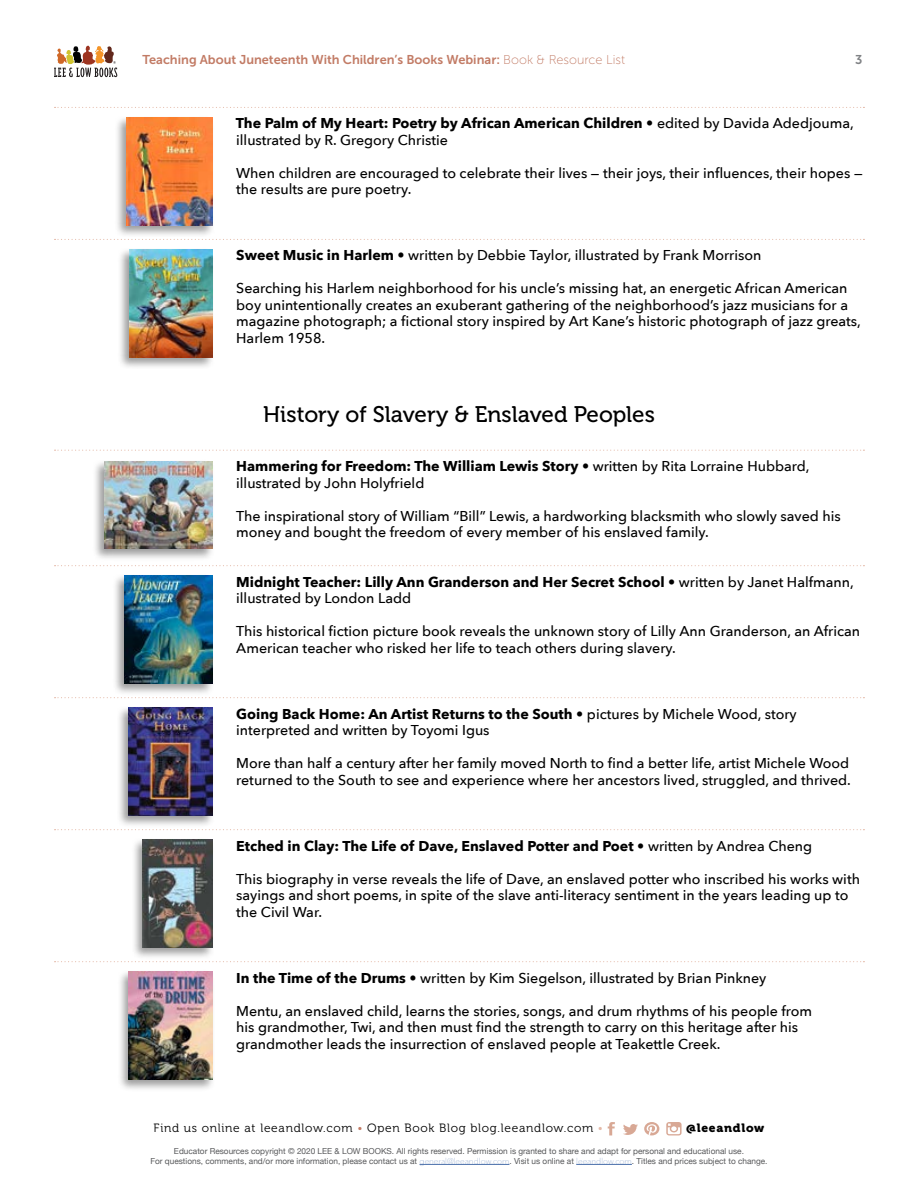
<style>
.page{position:relative;width:918px;height:1188px;background:#fff}
.page>*{position:absolute;margin:0;border:0;box-sizing:border-box;transform-origin:0 0}
.t1{font:22.5px "Museo 500";color:#000}
.t2{font:500 14.25px/16.5px "Avenir Next";color:#000}
.t3{font:700 14.25px/16.5px "Avenir Next";color:#000}
.t4{font:12.75px "Museo Sans 700";color:#c27b65}
.t5{font:12.75px "Museo Sans 700";color:#808285}
.t6{font:12px "Museo 300";letter-spacing:.06em;color:#000}
.t7{font:12px "Museo 900";letter-spacing:.06em;color:#000}
.t8{font:8.25px/9.9px "Helvetica Neue";color:#58595b;text-align:center}
.s1{font-family:"Museo Sans 100"}
.s2{font-weight:700}
.s3{font-weight:500}
.s4{font-family:"Museo 100";color:#c27b65}
.s5{font-family:"Museo 100";color:#e4baa9}
.s6{font-family:"Avenir Next";font-weight:200;color:#4f73ad}
</style>
<div class="page">
<hr style="left:420px;top:1164px;width:89px;height:1px;background:#4f73ad">
<hr style="left:576px;top:1164px;width:56px;height:1px;background:#4f73ad">
<svg style="left:54px;top:46px;width:63px;height:31px"></svg>
<svg style="left:55px;top:107px;width:809px;height:1px"></svg>
<svg style="left:55px;top:239px;width:809px;height:1px"></svg>
<svg style="left:55px;top:450px;width:809px;height:1px"></svg>
<svg style="left:55px;top:565px;width:809px;height:1px"></svg>
<svg style="left:55px;top:697px;width:809px;height:1px"></svg>
<svg style="left:55px;top:829px;width:809px;height:1px"></svg>
<svg style="left:55px;top:961px;width:809px;height:1px"></svg>
<div style="left:114px;top:115px;width:101px;height:122px;background:#000;opacity:.39"></div>
<img style="left:126px;top:117px;width:86px;height:108px">
<div style="left:117px;top:247px;width:98px;height:122px;background:#000;opacity:.39"></div>
<img style="left:129px;top:249px;width:83px;height:108px">
<div style="left:92px;top:459px;width:123px;height:102px;background:#000;opacity:.39"></div>
<img style="left:104px;top:462px;width:108px;height:87px">
<div style="left:113px;top:573px;width:102px;height:122px;background:#000;opacity:.39"></div>
<img style="left:124px;top:575px;width:88px;height:108px">
<div style="left:117px;top:705px;width:99px;height:122px;background:#000;opacity:.39"></div>
<img style="left:128px;top:707px;width:84px;height:108px">
<div style="left:131px;top:837px;width:84px;height:122px;background:#000;opacity:.39"></div>
<img style="left:143px;top:839px;width:69px;height:108px">
<div style="left:117px;top:969px;width:98px;height:122px;background:#000;opacity:.39"></div>
<img style="left:129px;top:971px;width:83px;height:108px">
<svg style="left:666px;top:1122px;width:16px;height:13px"></svg>
<svg style="left:608px;top:1122px;width:7px;height:13px"></svg>
<svg style="left:623px;top:1124px;width:15px;height:11px"></svg>
<svg style="left:644px;top:1122px;width:15px;height:13px"></svg>
<p class="t4" style="left:142px;top:52px;width:484px">Teaching About Juneteenth With Children’s Books Webinar: <span class="s1">Book &amp; Resource List</span></p>
<p class="t5" style="left:855px;top:52px;width:9px">3</p>
<p class="t2" style="left:236px;top:115px;width:619px"><span class="s2">The Palm of My Heart: Poetry by African American Children</span> • edited by Davida Adedjouma, illustrated by R. Gregory Christie</p>
<p class="t2" style="left:236px;top:164px;width:628px">When children are encouraged to celebrate their lives — their joys, their influences, their hopes — the results are pure poetry.</p>
<p class="t2" style="left:236px;top:247px;width:527px"><span class="s2">Sweet Music in Harlem</span> • written by Debbie Taylor, illustrated by Frank Morrison</p>
<p class="t2" style="left:236px;top:280px;width:626px">Searching his Harlem neighborhood for his uncle’s missing hat, an energetic African American boy unintentionally creates an exuberant gathering of the neighborhood’s jazz musicians for a magazine photograph; a fictional story inspired by Art Kane’s historic photograph of jazz greats, Harlem 1958.</p>
<h1 class="t1" style="left:263px;top:401px;width:393px">History of Slavery &amp; Enslaved Peoples</h1>
<p class="t2" style="left:236px;top:457px;width:575px"><span class="s2">Hammering for Freedom: The William Lewis Story</span> • written by Rita Lorraine Hubbard, illustrated by John Holyfrield</p>
<p class="t2" style="left:236px;top:507px;width:606px">The inspirational story of William “Bill” Lewis, a hardworking blacksmith who slowly saved his money and bought the freedom of every member of his enslaved family.</p>
<p class="t3" style="left:236px;top:573px;width:619px">Midnight Teacher: Lilly Ann Granderson and Her Secret School <span class="s3">• written by Janet Halfmann, illustrated by London Ladd</span></p>
<p class="t2" style="left:236px;top:622px;width:625px">This historical fiction picture book reveals the unknown story of Lilly Ann Granderson, an African<br>American teacher who risked her life to teach others during slavery.</p>
<p class="t2" style="left:236px;top:705px;width:562px"><span class="s2">Going Back Home: An Artist Returns to the South</span> • pictures by Michele Wood, story interpreted and written by Toyomi Igus</p>
<p class="t2" style="left:236px;top:754px;width:616px">More than half a century after her family moved North to find a better life, artist Michele Wood returned to the South to see and experience where her ancestors lived, struggled, and thrived.</p>
<p class="t3" style="left:236px;top:837px;width:577px">Etched in Clay: The Life of Dave, Enslaved Potter and Poet <span class="s3">• written by Andrea Cheng</span></p>
<p class="t2" style="left:236px;top:870px;width:625px">This biography in verse reveals the life of Dave, an enslaved potter who inscribed his works with sayings and short poems, in spite of the slave anti-literacy sentiment in the years leading up to the Civil War.</p>
<p class="t2" style="left:236px;top:969px;width:532px"><span class="s2">In the Time of the Drums</span> • written by Kim Siegelson, illustrated by Brian Pinkney</p>
<p class="t2" style="left:236px;top:1002px;width:577px">Mentu, an enslaved child, learns the stories, songs, and drum rhythms of his people from his grandmother, Twi, and then must find the strength to carry on this heritage after his grandmother leads the insurrection of enslaved people at Teakettle Creek.</p>
<p class="t6" style="left:154px;top:1122px;width:451px">Find us online at leeandlow.com <span class="s4">•</span> Open Book Blog blog.leeandlow.com <span class="s5">•</span></p>
<p class="t7" style="left:686px;top:1121px;width:80px">@leeandlow</p>
<p class="t8" style="left:150px;top:1147px;width:619px">Educator Resources copyright © 2020 LEE &amp; LOW BOOKS. All rights reserved. Permission is granted to share and adapt for personal and educational use.<br>For questions, comments, and/or more information, please contact us at <span class="s6">general@leeandlow.com</span>. Visit us online at <span class="s6">leeandlow.com</span>. Titles and prices subject to change.</p>
</div>
